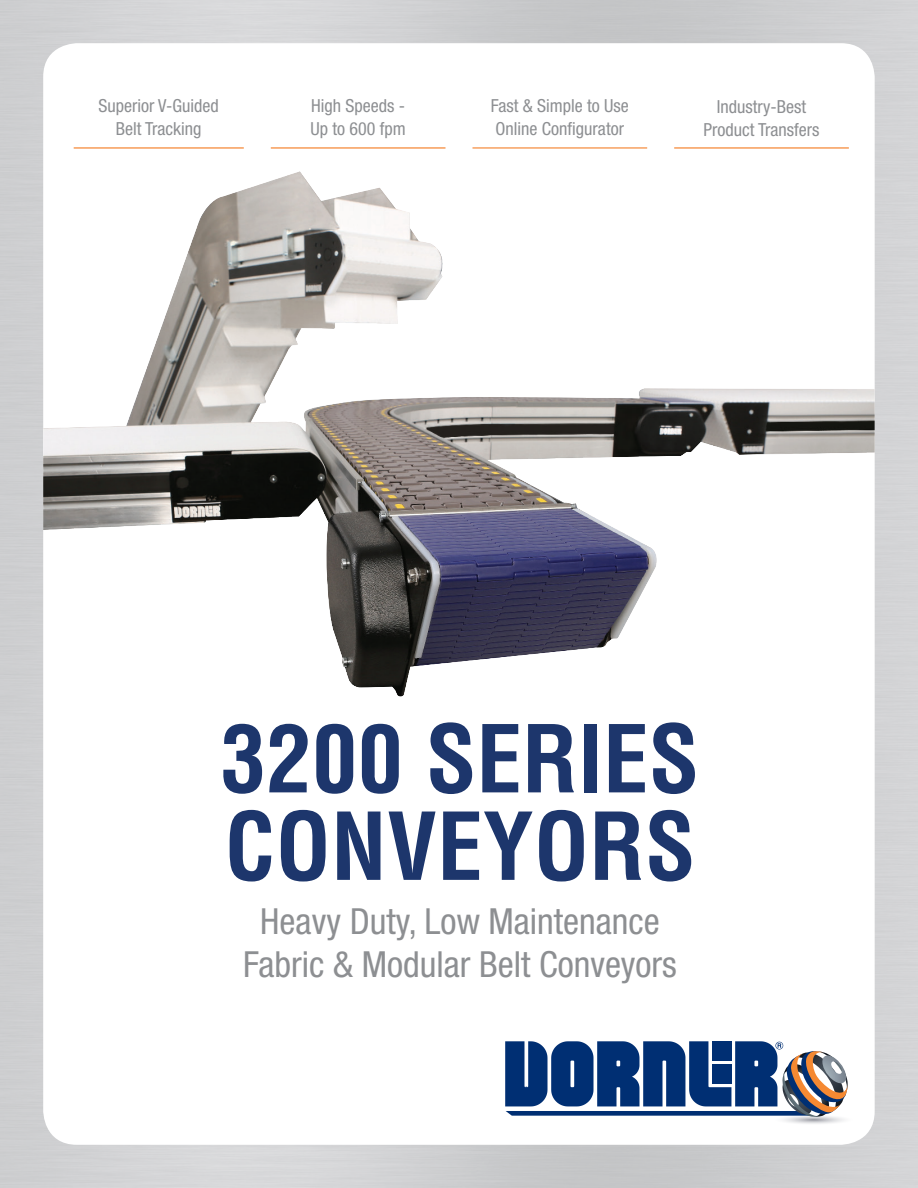
<style>
.page{position:relative;width:918px;height:1188px;background:#fff}
.page>*{position:absolute;margin:0;border:0;box-sizing:border-box;transform-origin:0 0}
.t1{font:700 condensed 91.2px/87.4px "Helvetica";color:#1d366c}
.t2{font:condensed 36px/43.2px "Helvetica Neue";color:#8d8f92;text-align:center}
.t3{font:condensed 18px/23.4px "Helvetica Neue";color:#8d8f92}
</style>
<div class="page">
<hr style="left:271px;top:147px;width:174px;height:2px;background:#f47b21">
<hr style="left:472px;top:147px;width:175px;height:1px;background:#f47b21">
<hr style="left:674px;top:147px;width:175px;height:2px;background:#f47b21">
<img style="left:43px;top:171px;width:832px;height:527px">
<hr style="left:74px;top:147px;width:170px;height:2px;background:#f47b21">
<svg style="left:505px;top:1041px;width:343px;height:83px"></svg>
<p class="t3" style="left:99px;top:94px;width:122px;text-align:center">Superior V-Guided<br>Belt Tracking</p>
<p class="t3" style="left:311px;top:94px;width:97px">High Speeds -<br>Up to 600 fpm</p>
<p class="t3" style="left:491px;top:93px;width:139px">Fast &amp; Simple to Use<br>Online Configurator</p>
<p class="t3" style="left:704px;top:95px;width:117px;text-align:center">Industry-Best<br>Product Transfers</p>
<h1 class="t1" style="left:221px;top:715px;width:480px">3200 SERIES<br>CONVEYORS</h1>
<h2 class="t2" style="left:243px;top:899px;width:435px">Heavy Duty, Low Maintenance<br>Fabric &amp; Modular Belt Conveyors</h2>
</div>
